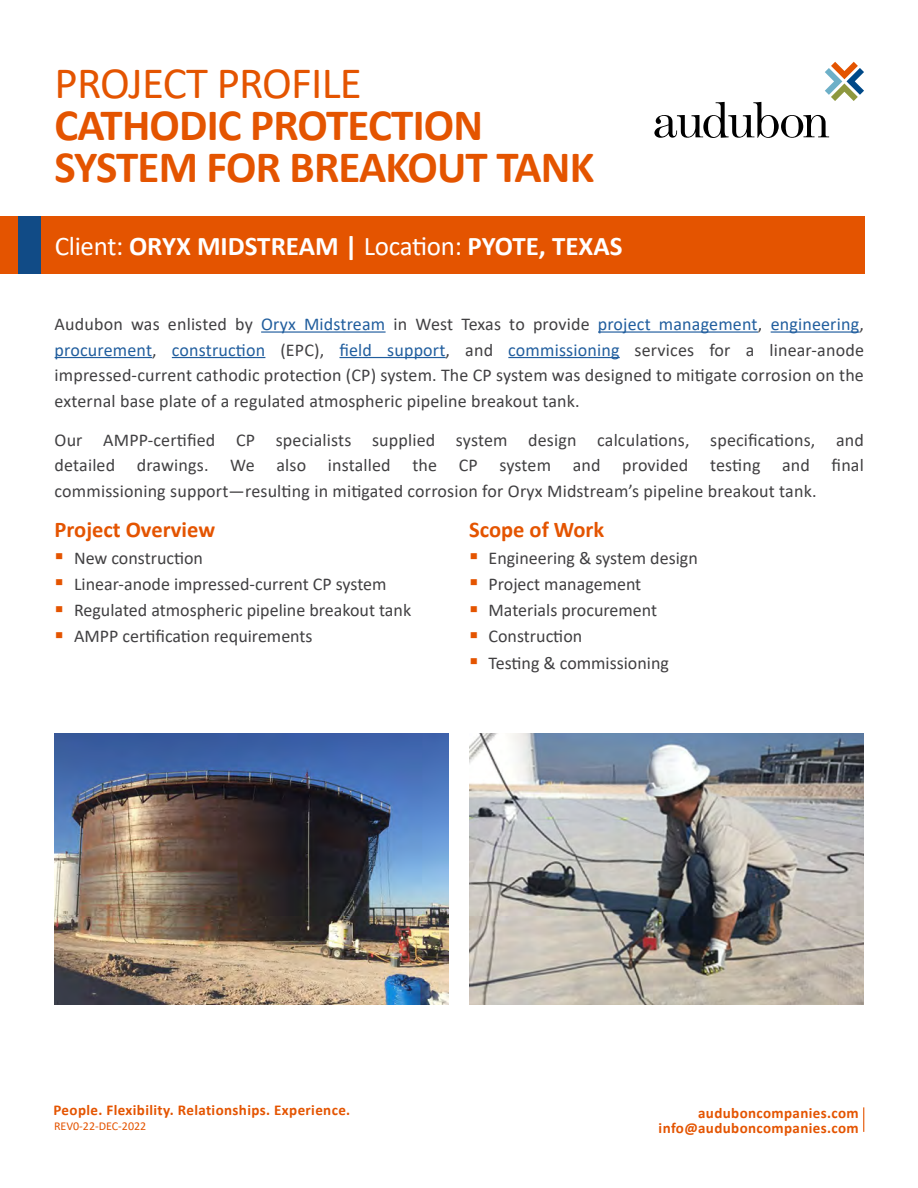
<style>
.page{position:relative;width:918px;height:1188px;background:#fff}
.page>*{position:absolute;margin:0;border:0;box-sizing:border-box;transform-origin:0 0}
.t1{font:700 45px/42px "Calibri";letter-spacing:-.02em;color:#e45400}
.t2{font:45px "Calibri";letter-spacing:-.02em;color:#e45400}
.t3{font:700 27px "Calibri";color:#fff}
.t4{font:700 22.5px "Calibri";color:#e45400}
.t5{font:18px/25.5px "Calibri";color:#414042;text-align:justify}
.t6{font:700 15px "Calibri";letter-spacing:.025em;color:#e45400}
.t7{font:12px "Calibri";color:#e45400}
.s1{font-weight:400}
.s2{color:#215e9e}
.s3{font-family:"Franklin Gothic";font-size:27px;color:#e45400}
</style>
<div class="page">
<svg style="left:863px;top:1107px;width:1px;height:25px"></svg>
<svg style="left:654px;top:62px;width:210px;height:76px"></svg>
<hr style="left:261px;top:331px;width:125px;height:2px;background:#215e9e">
<hr style="left:598px;top:331px;width:160px;height:2px;background:#215e9e">
<hr style="left:771px;top:331px;width:89px;height:2px;background:#215e9e">
<hr style="left:55px;top:357px;width:97px;height:1px;background:#215e9e">
<hr style="left:172px;top:357px;width:93px;height:1px;background:#215e9e">
<hr style="left:340px;top:357px;width:106px;height:1px;background:#215e9e">
<hr style="left:508px;top:357px;width:112px;height:1px;background:#215e9e">
<img style="left:469px;top:733px;width:394px;height:272px">
<img style="left:55px;top:733px;width:394px;height:272px">
<div style="left:0;top:217px;width:864px;height:57px;background:#e45400"></div>
<div style="left:18px;top:217px;width:22px;height:57px;background:#114b86"></div>
<h1 class="t2" style="left:55px;top:52px;width:309px">PROJECT PROFILE</h1>
<h1 class="t1" style="left:55px;top:104px;width:541px">CATHODIC PROTECTION<br>SYSTEM FOR BREAKOUT TANK</h1>
<h2 class="t3" style="left:55px;top:227px;width:569px"><span class="s1">Client:</span> ORYX MIDSTREAM | <span class="s1">Location:</span> PYOTE, TEXAS</h2>
<p class="t5" style="left:55px;top:311px;width:811px">Audubon was enlisted by <span class="s2">Oryx Midstream</span> in West Texas to provide <span class="s2">project management</span>, <span class="s2">engineering</span>, <span class="s2">procurement</span>, <span class="s2">construction</span> (EPC), <span class="s2">field support</span>, and <span class="s2">commissioning</span> services for a linear-anode impressed-current cathodic protection (CP) system. The CP system was designed to mitigate corrosion on the external base plate of a regulated atmospheric pipeline breakout tank.</p>
<p class="t5" style="left:55px;top:426px;width:811px">Our AMPP-certified CP specialists supplied system design calculations, specifications, and detailed drawings. We also installed the CP system and provided testing and final commissioning support—resulting in mitigated corrosion for Oryx Midstream’s pipeline breakout tank.</p>
<p class="t4" style="left:55px;top:514px;width:162px">Project Overview</p>
<p class="t5" style="left:55px;top:544px;width:150px"><span class="s3">▪</span> New construction</p>
<p class="t5" style="left:55px;top:571px;width:333px"><span class="s3">▪</span> Linear-anode impressed-current CP system</p>
<p class="t5" style="left:55px;top:597px;width:358px"><span class="s3">▪</span> Regulated atmospheric pipeline breakout tank</p>
<p class="t5" style="left:55px;top:623px;width:260px"><span class="s3">▪</span> AMPP certification requirements</p>
<p class="t4" style="left:469px;top:514px;width:137px">Scope of Work</p>
<p class="t5" style="left:469px;top:544px;width:230px"><span class="s3">▪</span> Engineering &amp; system design</p>
<p class="t5" style="left:469px;top:571px;width:174px"><span class="s3">▪</span> Project management</p>
<p class="t5" style="left:469px;top:597px;width:190px"><span class="s3">▪</span> Materials procurement</p>
<p class="t5" style="left:469px;top:623px;width:115px"><span class="s3">▪</span> Construction</p>
<p class="t5" style="left:469px;top:649px;width:201px"><span class="s3">▪</span> Testing &amp; commissioning</p>
<p class="t6" style="left:54px;top:1099px;width:298px">People. Flexibility. Relationships. Experience.</p>
<p class="t6" style="left:698px;top:1102px;width:162px">auduboncompanies.com</p>
<p class="t7" style="left:54px;top:1118px;width:94px">REV0-22-DEC-2022</p>
<p class="t6" style="left:659px;top:1117px;width:202px">info@auduboncompanies.com</p>
</div>
